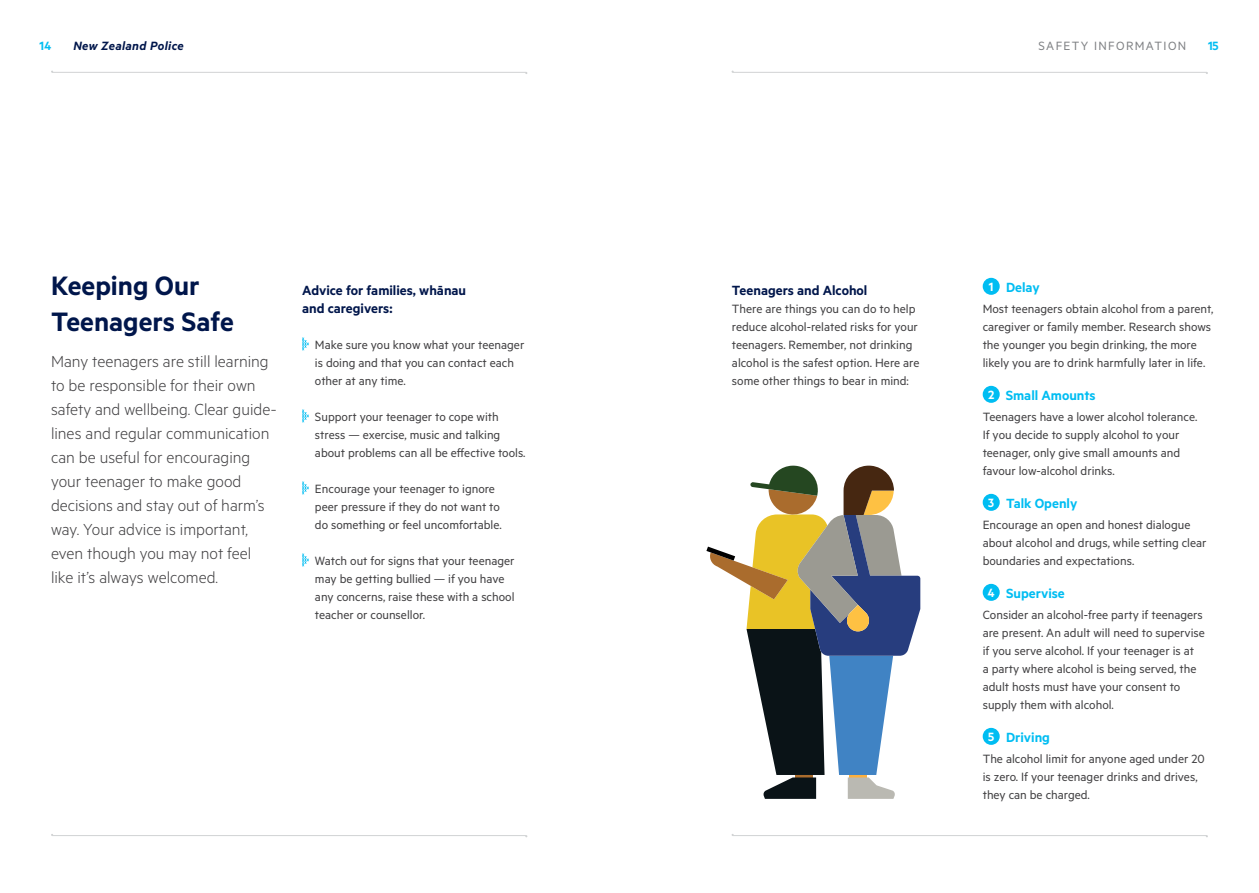
<style>
.page{position:relative;width:1259px;height:893px;background:#fff}
.page>*{position:absolute;margin:0;border:0;box-sizing:border-box;transform-origin:0 0}
.t1{font:600 30px/36px "Metric";color:#00164b}
.t2{font:300 18px/24px "Metric";color:#414042}
.t3{font:600 15px/18px "Metric";color:#00164b}
.t4{font:600 15px "Metric";color:#00bdf2}
.t5{font:13.5px/18px "Metric";color:#414042}
.t6{font:13.5px "Metric";letter-spacing:.1em;color:#808285}
.t7{font:italic 600 13.5px "Metric";letter-spacing:.025em;color:#00164b}
.t8{font:600 13.5px "Metric";color:#00bdf2}
.s1{font-size:13.5px;color:#fff}
</style>
<div class="page">
<hr style="left:52px;top:72px;width:474px;height:1px;background:#d1d3d4">
<hr style="left:52px;top:835px;width:474px;height:1px;background:#d1d3d4">
<hr style="left:732px;top:72px;width:474px;height:1px;background:#d1d3d4">
<hr style="left:732px;top:835px;width:474px;height:1px;background:#d1d3d4">
<svg style="left:302px;top:338px;width:7px;height:12px"></svg>
<svg style="left:302px;top:410px;width:7px;height:12px"></svg>
<svg style="left:302px;top:482px;width:7px;height:12px"></svg>
<svg style="left:302px;top:554px;width:7px;height:12px"></svg>
<div style="left:982px;top:278px;width:17px;height:17px;background:#00bdf2;border-radius:50%"></div>
<div style="left:982px;top:386px;width:17px;height:17px;background:#00bdf2;border-radius:50%"></div>
<div style="left:982px;top:584px;width:17px;height:17px;background:#00bdf2;border-radius:50%"></div>
<div style="left:982px;top:494px;width:17px;height:17px;background:#00bdf2;border-radius:50%"></div>
<div style="left:982px;top:728px;width:17px;height:17px;background:#00bdf2;border-radius:50%"></div>
<svg style="left:706px;top:466px;width:214px;height:333px"></svg>
<p class="t8" style="left:39px;top:37px;width:13px">14</p>
<p class="t7" style="left:73px;top:37px;width:112px">New Zealand Police</p>
<p class="t6" style="left:1038px;top:37px;width:149px">SAFETY INFORMATION</p>
<p class="t8" style="left:1208px;top:37px;width:12px">15</p>
<h1 class="t1" style="left:51px;top:267px;width:184px">Keeping Our<br>Teenagers Safe</h1>
<p class="t2" style="left:51px;top:348px;width:227px">Many teenagers are still learning to be responsible for their own safety and wellbeing. Clear guide&shy;lines and regular communication can be useful for encouraging your teenager to make good decisions and stay out of harm’s way. Your advice is important, even though you may not feel like it’s always welcomed.</p>
<p class="t3" style="left:302px;top:281px;width:165px">Advice for families, whānau and caregivers:</p>
<p class="t5" style="left:315px;top:335px;width:211px">Make sure you know what your teenager is doing and that you can contact each other at any time.</p>
<p class="t5" style="left:315px;top:407px;width:212px">Support your teenager to cope with stress — exercise, music and talking about problems can all be effective tools.</p>
<p class="t5" style="left:315px;top:479px;width:188px">Encourage your teenager to ignore peer pressure if they do not want to do something or feel uncomfortable.</p>
<p class="t5" style="left:315px;top:551px;width:201px">Watch out for signs that your teenager may be getting bullied — if you have any concerns, raise these with a school teacher or counsellor.</p>
<p class="t4" style="left:989px;top:278px;width:52px"><span class="s1">1</span> Delay</p>
<p class="t3" style="left:732px;top:281px;width:137px">Teenagers and Alcohol</p>
<p class="t5" style="left:732px;top:299px;width:189px">There are things you can do to help reduce alcohol-related risks for your teenagers. Remember, not drinking alcohol is the safest option. Here are some other things to bear in mind:</p>
<p class="t5" style="left:982px;top:299px;width:232px">Most teenagers obtain alcohol from a parent, caregiver or family member. Research shows the younger you begin drinking, the more likely you are to drink harmfully later in life.</p>
<p class="t5" style="left:982px;top:407px;width:216px">Teenagers have a lower alcohol tolerance.<br>If you decide to supply alcohol to your teenager, only give small amounts and favour low-alcohol drinks.</p>
<p class="t4" style="left:988px;top:386px;width:109px"><span class="s1">2</span> Small Amounts</p>
<p class="t4" style="left:988px;top:494px;width:91px"><span class="s1">3</span> Talk Openly</p>
<p class="t5" style="left:982px;top:515px;width:225px">Encourage an open and honest dialogue about alcohol and drugs, while setting clear boundaries and expectations.</p>
<p class="t4" style="left:987px;top:584px;width:79px"><span class="s1">4</span> Supervise</p>
<p class="t5" style="left:982px;top:605px;width:224px">Consider an alcohol-free party if teenagers are present. An adult will need to supervise if you serve alcohol. If your teenager is at<br>a party where alcohol is being served, the adult hosts must have your consent to supply them with alcohol.</p>
<p class="t4" style="left:988px;top:728px;width:63px"><span class="s1">5</span> Driving</p>
<p class="t5" style="left:982px;top:749px;width:223px">The alcohol limit for anyone aged under 20 is zero. If your teenager drinks and drives, they can be charged.</p>
</div>
